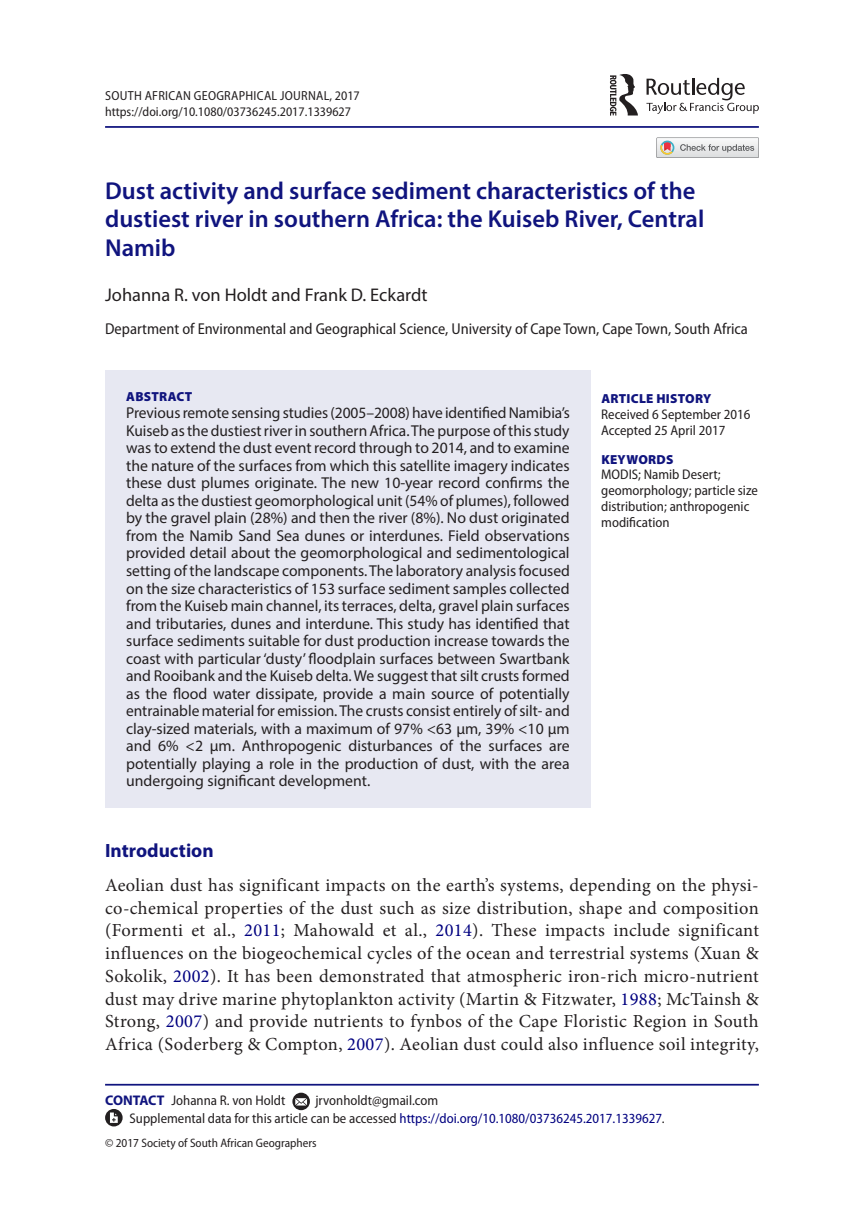
<style>
.page{position:relative;width:864px;height:1231px;background:#fff}
.page>*{position:absolute;margin:0;border:0;box-sizing:border-box;transform-origin:0 0}
.t1{font:600 24.5px/28px "Myriad Pro";color:#10147e}
.t2{font:700 19.25px "Myriad Pro";color:#10147e}
.t3{font:18.38px/22.8px "Minion Pro";letter-spacing:.02em;color:#231f20;text-align:justify}
.t4{font:18.38px "Myriad Pro";color:#231f20}
.t5{font:15.75px/17.5px "Myriad Pro";color:#231f20;text-align:justify}
.t6{font:semi-condensed 15.75px "Myriad Pro";color:#231f20}
.t7{font:semi-condensed 14px/15.8px "Myriad Pro";color:#231f20}
.t8{font:semi-condensed 13.12px/15.8px "Myriad Pro";letter-spacing:.02em;color:#231f20}
.t9{font:900 13.12px "Myriad Pro";letter-spacing:.02em;color:#10147e}
.t10{font:semi-condensed 12.25px "Myriad Pro";color:#231f20}
.s1{color:#000080}
.s2{font-weight:700;font-stretch:normal;color:#10147e}
</style>
<div class="page">
<hr style="left:105px;top:126px;width:653px;height:2px;background:#10147e">
<div style="left:105px;top:370px;width:485px;height:437px;background:#e7e8f2"></div>
<hr style="left:105px;top:1083px;width:653px;height:2px;background:#10147e">
<svg style="left:292px;top:1092px;width:18px;height:18px"></svg>
<svg style="left:295px;top:1097px;width:12px;height:8px"></svg>
<svg style="left:105px;top:1108px;width:17px;height:18px"></svg>
<svg style="left:110px;top:1112px;width:8px;height:10px"></svg>
<svg style="left:646px;top:78px;width:112px;height:36px"></svg>
<svg style="left:609px;top:74px;width:28px;height:42px"></svg>
<svg style="left:656px;top:137px;width:102px;height:21px"></svg>
<p class="t8" style="left:105px;top:88px;width:256px">South African Geographical Journal, 2017 https://doi.org/10.1080/03736245.2017.1339627</p>
<h1 class="t1" style="left:105px;top:177px;width:600px">Dust activity and surface sediment characteristics of the dustiest river in southern Africa: the Kuiseb River, Central<br>Namib</h1>
<p class="t4" style="left:105px;top:284px;width:324px">Johanna R. von Holdt and Frank D. Eckardt</p>
<p class="t6" style="left:105px;top:320px;width:644px">Department of Environmental and Geographical Science, University of Cape Town, Cape Town, South Africa</p>
<p class="t9" style="left:126px;top:389px;width:68px">ABSTRACT</p>
<p class="t5" style="left:126px;top:404px;width:445px">Previous remote sensing studies (2005–2008) have identified Namibia’s Kuiseb as the dustiest river in southern Africa. The purpose of this study was to extend the dust event record through to 2014, and to examine the nature of the surfaces from which this satellite imagery indicates these dust plumes originate. The new 10-year record confirms the delta as the dustiest geomorphological unit (54% of plumes), followed by the gravel plain (28%) and then the river (8%). No dust originated from the Namib Sand Sea dunes or interdunes. Field observations provided detail about the geomorphological and sedimentological setting of the landscape components. The laboratory analysis focused on the size characteristics of 153 surface sediment samples collected from the Kuiseb main channel, its terraces, delta, gravel plain surfaces and tributaries, dunes and interdune. This study has identified that surface sediments suitable for dust production increase towards the coast with particular ‘dusty’ floodplain surfaces between Swartbank and Rooibank and the Kuiseb delta. We suggest that silt crusts formed as the flood water dissipate, provide a main source of potentially entrainable material for emission. The crusts consist entirely of silt- and clay-sized materials, with a maximum of 97% &lt;63 μm, 39% &lt;10 μm and 6% &lt;2 μm. Anthropogenic disturbances of the surfaces are potentially playing a role in the production of dust, with the area undergoing significant development.</p>
<p class="t9" style="left:601px;top:391px;width:111px">ARTICLE HISTORY</p>
<p class="t7" style="left:601px;top:406px;width:151px">Received 6 September 2016<br>Accepted 25 April 2017</p>
<p class="t9" style="left:601px;top:451px;width:74px">KEYWORDS</p>
<p class="t7" style="left:601px;top:467px;width:158px">MODIS; Namib Desert; geomorphology; particle size distribution; anthropogenic modification</p>
<p class="t2" style="left:105px;top:837px;width:110px">Introduction</p>
<p class="t3" style="left:105px;top:873px;width:655px">Aeolian dust has significant impacts on the earth’s systems, depending on the physi&shy;co-chemical properties of the dust such as size distribution, shape and composition (Formenti et al., <span class="s1">2011</span>; Mahowald et al., <span class="s1">2014</span>). These impacts include significant influences on the biogeochemical cycles of the ocean and terrestrial systems (Xuan &amp; Sokolik, <span class="s1">2002</span>). It has been demonstrated that atmospheric iron-rich micro-nutrient dust may drive marine phytoplankton activity (Martin &amp; Fitzwater, <span class="s1">1988</span>; McTainsh &amp; Strong, <span class="s1">2007</span>) and provide nutrients to fynbos of the Cape Floristic Region in South Africa (Soderberg &amp; Compton, <span class="s1">2007</span>). Aeolian dust could also influence soil integrity,</p>
<p class="t7" style="left:105px;top:1093px;width:182px"><span class="s2">CONTACT</span> Johanna R. von Holdt</p>
<p class="t7" style="left:130px;top:1092px;width:536px;line-height:17.5px;text-indent:186px">jrvonholdt@gmail.com<br>Supplemental data for this article can be accessed <span class="s1">https://doi.org/10.1080/03736245.2017.1339627</span>.</p>
<p class="t10" style="left:105px;top:1136px;width:213px">© 2017 Society of South African Geographers</p>
</div>
